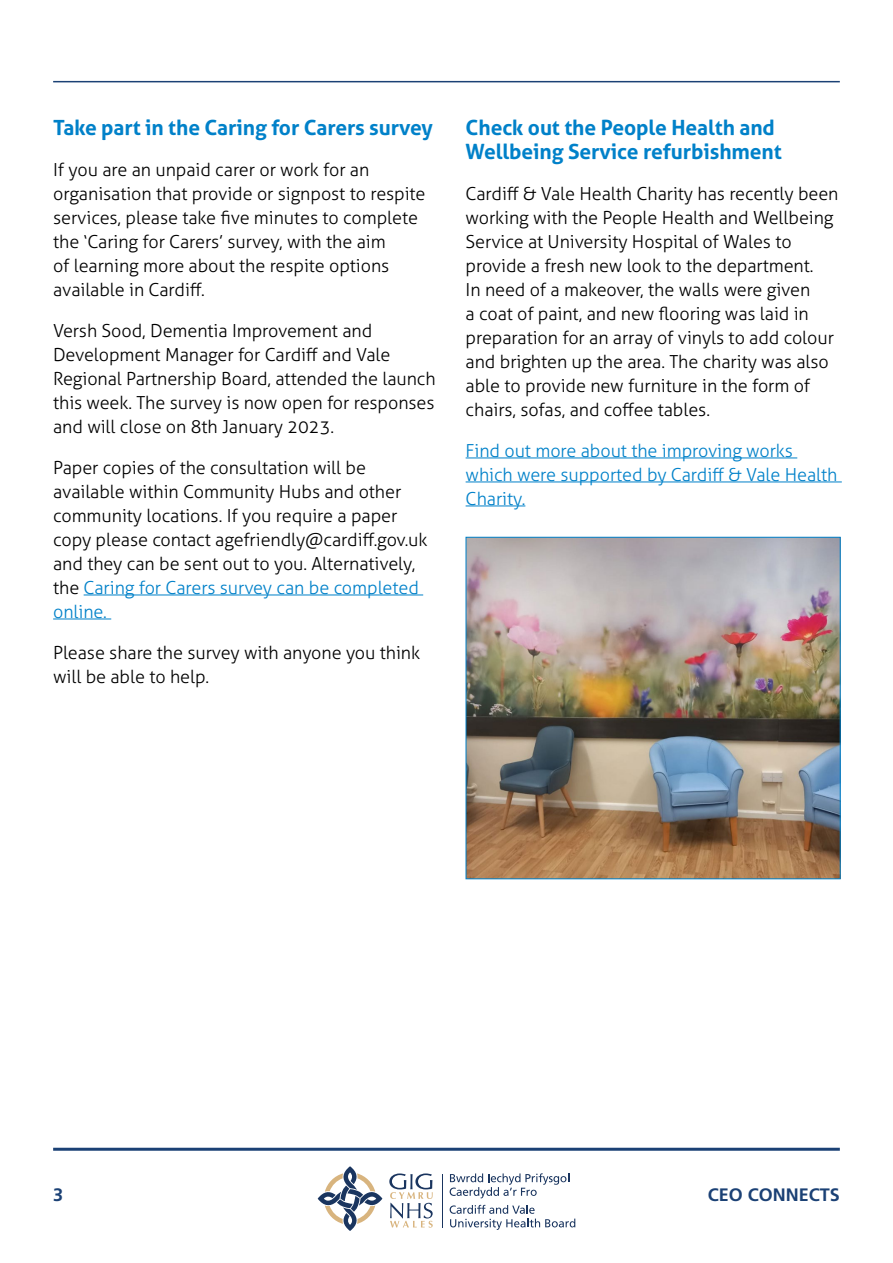
<style>
.page{position:relative;width:893px;height:1263px;background:#fff}
.page>*{position:absolute;margin:0;border:0;box-sizing:border-box;transform-origin:0 0}
.t1{font:700 21px/24px "Aller";letter-spacing:-.005em;color:#0081c9}
.t2{font:300 18px/24px "Aller";letter-spacing:-.005em;color:#000}
.t3{font:300 18px/24px "Aller";letter-spacing:-.005em;color:#0081c9}
.t4{font:700 18px "Frutiger";color:#1b4175}
.s1{color:#0081c9}
</style>
<div class="page">
<hr style="left:53px;top:81px;width:787px;height:1px;background:#1b4175">
<svg style="left:318px;top:1166px;width:64px;height:65px"></svg>
<svg style="left:389px;top:1173px;width:44px;height:54px"></svg>
<hr style="left:442px;top:1173px;width:1px;height:54px;background:#1a355f">
<svg style="left:450px;top:1173px;width:119px;height:25px"></svg>
<svg style="left:450px;top:1205px;width:125px;height:25px"></svg>
<hr style="left:53px;top:1148px;width:787px;height:3px;background:#1b4175">
<hr style="left:84px;top:594px;width:339px;height:1px;background:#0081c9">
<hr style="left:53px;top:618px;width:58px;height:1px;background:#0081c9">
<hr style="left:466px;top:457px;width:331px;height:1px;background:#0081c9">
<hr style="left:466px;top:481px;width:376px;height:1px;background:#0081c9">
<hr style="left:466px;top:505px;width:59px;height:1px;background:#0081c9">
<img style="left:468px;top:539px;width:371px;height:338px">
<div style="left:466px;top:537px;width:375px;height:342px;border:1px solid #0081c9"></div>
<p class="t1" style="left:53px;top:115px;width:381px">Take part in the Caring for Carers survey</p>
<p class="t2" style="left:53px;top:157px;width:374px">If you are an unpaid carer or work for an organisation that provide or signpost to respite services, please take five minutes to complete the ‘Caring for Carers’ survey, with the aim<br>of learning more about the respite options available in Cardiff.</p>
<p class="t2" style="left:53px;top:318px;width:384px">Versh Sood, Dementia Improvement and Development Manager for Cardiff and Vale Regional Partnership Board, attended the launch this week. The survey is now open for responses and will close on 8th January 2023.</p>
<p class="t2" style="left:53px;top:455px;width:376px">Paper copies of the consultation will be available within Community Hubs and other community locations. If you require a paper copy please contact agefriendly@cardiff.gov.uk and they can be sent out to you. Alternatively, the <span class="s1">Caring for Carers survey can be completed online.</span></p>
<p class="t2" style="left:53px;top:640px;width:368px">Please share the survey with anyone you think will be able to help.</p>
<p class="t1" style="left:466px;top:115px;width:318px">Check out the People Health and<br>Wellbeing Service refurbishment</p>
<p class="t2" style="left:466px;top:181px;width:374px">Cardiff &amp; Vale Health Charity has recently been working with the People Health and Wellbeing Service at University Hospital of Wales to provide a fresh new look to the department.<br>In need of a makeover, the walls were given<br>a coat of paint, and new flooring was laid in preparation for an array of vinyls to add colour and brighten up the area. The charity was also able to provide new furniture in the form of chairs, sofas, and coffee tables.</p>
<p class="t3" style="left:466px;top:438px;width:373px">Find out more about the improving works which were supported by Cardiff &amp; Vale Health<br>Charity.</p>
<p class="t4" style="left:53px;top:1184px;width:12px">3</p>
<p class="t4" style="left:708px;top:1184px;width:134px">CEO CONNECTS</p>
</div>
